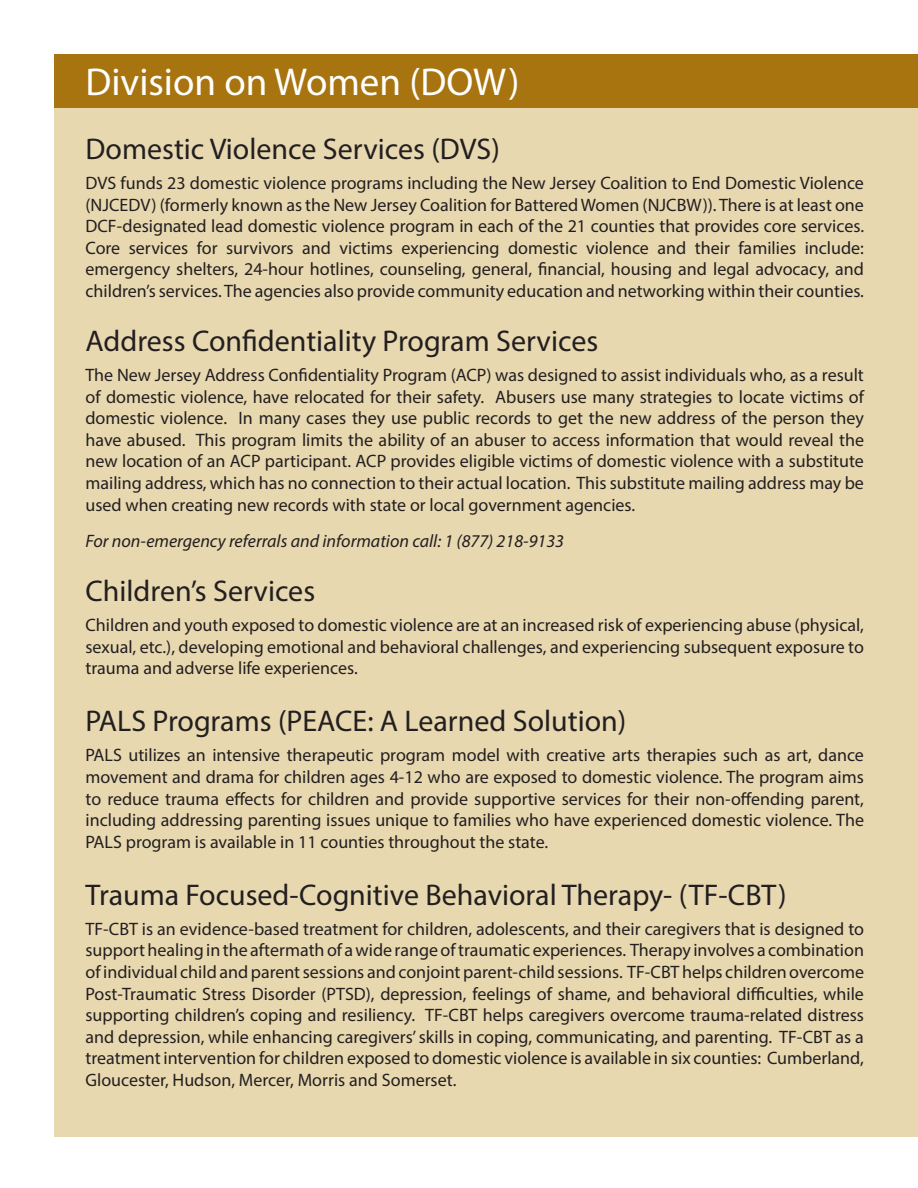
<style>
.page{position:relative;width:918px;height:1188px;background:#fff}
.page>*{position:absolute;margin:0;border:0;box-sizing:border-box;transform-origin:0 0}
.t1{font:39px "Myriad Pro";color:#fff}
.t2{font:30px "Myriad Pro";color:#231f20}
.t3{font:18px/21.6px "Myriad Pro";color:#231f20;text-align:justify}
.t4{font:italic 18px "Myriad Pro";color:#231f20}
</style>
<div class="page">
<div style="left:54px;top:72px;width:864px;height:1065px;background:#e8d8b0"></div>
<div style="left:54px;top:54px;width:864px;height:54px;background:#a8740f"></div>
<h1 class="t1" style="left:86px;top:58px;width:436px">Division on Women (DOW)</h1>
<h2 class="t2" style="left:86px;top:130px;width:416px">Domestic Violence Services (DVS)</h2>
<p class="t3" style="left:86px;top:172px;width:780px">DVS funds 23 domestic violence programs including the New Jersey Coalition to End Domestic Violence (NJCEDV) (formerly known as the New Jersey Coalition for Battered Women (NJCBW)). There is at least one DCF-designated lead domestic violence program in each of the 21 counties that provides core services.<br>Core services for survivors and victims experiencing domestic violence and their families include: emergency shelters, 24-hour hotlines, counseling, general, financial, housing and legal advocacy, and children’s services. The agencies also provide community education and networking within their counties.</p>
<h2 class="t2" style="left:86px;top:322px;width:514px">Address Confidentiality Program Services</h2>
<p class="t3" style="left:86px;top:364px;width:780px">The New Jersey Address Confidentiality Program (ACP) was designed to assist individuals who, as a result of domestic violence, have relocated for their safety. Abusers use many strategies to locate victims of domestic violence. In many cases they use public records to get the new address of the person they have abused. This program limits the ability of an abuser to access information that would reveal the new location of an ACP participant. ACP provides eligible victims of domestic violence with a substitute mailing address, which has no connection to their actual location. This substitute mailing address may be used when creating new records with state or local government agencies.</p>
<p class="t4" style="left:86px;top:530px;width:480px">For non-emergency referrals and information call: 1 (877) 218-9133</p>
<h2 class="t2" style="left:86px;top:573px;width:231px">Children’s Services</h2>
<p class="t3" style="left:86px;top:614px;width:780px">Children and youth exposed to domestic violence are at an increased risk of experiencing abuse (physical, sexual, etc.), developing emotional and behavioral challenges, and experiencing subsequent exposure to trauma and adverse life experiences.</p>
<h2 class="t2" style="left:86px;top:703px;width:542px">PALS Programs (PEACE: A Learned Solution)</h2>
<p class="t3" style="left:86px;top:744px;width:780px">PALS utilizes an intensive therapeutic program model with creative arts therapies such as art, dance movement and drama for children ages 4-12 who are exposed to domestic violence. The program aims to reduce trauma effects for children and provide supportive services for their non-offending parent, including addressing parenting issues unique to families who have experienced domestic violence. The PALS program is available in 11 counties throughout the state.</p>
<h2 class="t2" style="left:86px;top:876px;width:703px">Trauma Focused-Cognitive Behavioral Therapy- (TF-CBT)</h2>
<p class="t3" style="left:86px;top:918px;width:780px">TF-CBT is an evidence-based treatment for children, adolescents, and their caregivers that is designed to support healing in the aftermath of a wide range of traumatic experiences. Therapy involves a combination of individual child and parent sessions and conjoint parent-child sessions. TF-CBT helps children overcome Post-Traumatic Stress Disorder (PTSD), depression, feelings of shame, and behavioral difficulties, while supporting children’s coping and resiliency. TF-CBT helps caregivers overcome trauma-related distress and depression, while enhancing caregivers’ skills in coping, communicating, and parenting. TF-CBT as a treatment intervention for children exposed to domestic violence is available in six counties: Cumberland, Gloucester, Hudson, Mercer, Morris and Somerset.</p>
</div>
